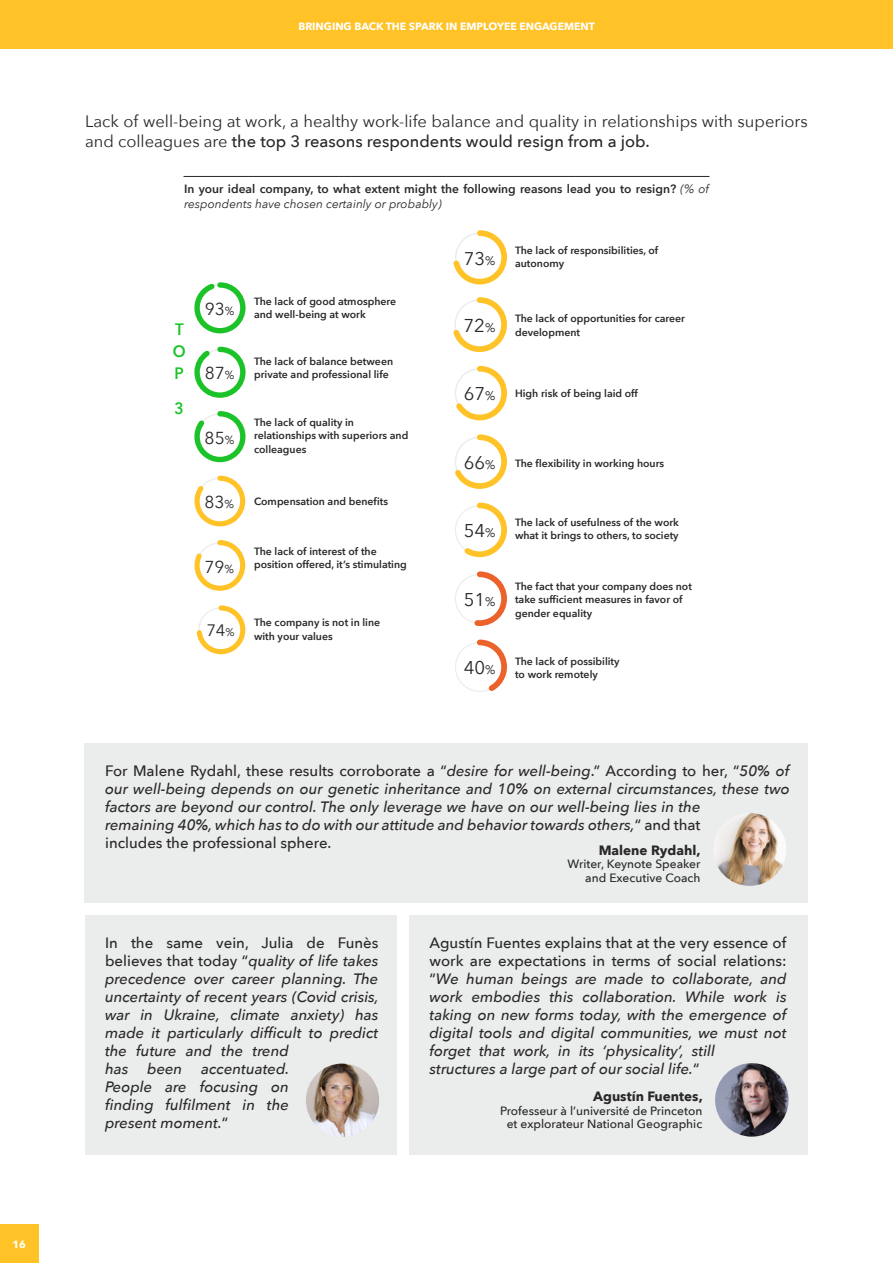
<style>
.page{position:relative;width:893px;height:1263px;background:#fff}
.page>*{position:absolute;margin:0;border:0;box-sizing:border-box;transform-origin:0 0}
.t1{font:18.6px "Avenir Next";color:#292829}
.t2{font:18.45px "Avenir Next";color:#292829}
.t3{font:18.3px "Avenir Next";color:#292829}
.t4{font:17.25px "Avenir Next";color:#292829}
.t5{font:16.5px/19.5px "Avenir Next";color:#292829}
.t6{font:600 16.5px/21.8px "Avenir Next";color:#1bc328;text-align:justify;scale:.92 1}
.t7{font:italic 500 15px/18px "Avenir Next";color:#292829}
.t8{font:700 13.5px "Avenir Next";color:#292829}
.t9{font:600 12px/15px "Avenir Next";color:#292829}
.t10{font:500 12px/13.5px "Avenir Next";color:#292829;text-align:right}
.t11{font:600 10.5px/13.5px "Avenir Next";color:#292829}
.t12{font:700 10.5px "Avenir Next";color:#fff}
.s1{font-weight:500}
.s2{font-weight:400;font-style:italic}
.s3{font-size:11.55px}
.s4{font-size:10.95px}
.s5{font-size:12.3px}
.s6{font-style:normal}
</style>
<div class="page">
<div style="left:0;top:0;width:893px;height:49px;background:#ffc328"></div>
<div style="left:0;top:1225px;width:38px;height:38px;background:#ffc328"></div>
<svg style="left:194px;top:411px;width:52px;height:52px"></svg>
<svg style="left:194px;top:475px;width:52px;height:52px"></svg>
<svg style="left:194px;top:540px;width:52px;height:51px"></svg>
<svg style="left:196px;top:605px;width:50px;height:50px"></svg>
<svg style="left:194px;top:282px;width:52px;height:52px"></svg>
<svg style="left:194px;top:346px;width:52px;height:52px"></svg>
<svg style="left:453px;top:230px;width:54px;height:55px"></svg>
<svg style="left:453px;top:297px;width:54px;height:55px"></svg>
<svg style="left:455px;top:365px;width:52px;height:56px"></svg>
<svg style="left:455px;top:434px;width:52px;height:55px"></svg>
<svg style="left:460px;top:502px;width:47px;height:56px"></svg>
<svg style="left:471px;top:571px;width:36px;height:55px"></svg>
<svg style="left:474px;top:639px;width:33px;height:53px"></svg>
<div style="left:85px;top:743px;width:723px;height:159px;background:#ebecec"></div>
<img style="left:713px;top:813px;width:73px;height:73px;border-radius:37px">
<hr style="left:183px;top:176px;width:526px;height:1px;background:#292829">
<div style="left:85px;top:915px;width:311px;height:239px;background:#ebecec"></div>
<div style="left:410px;top:915px;width:398px;height:239px;background:#ebecec"></div>
<img style="left:715px;top:1063px;width:74px;height:73px;border-radius:37px">
<img style="left:306px;top:1063px;width:73px;height:74px;border-radius:37px">
<p class="t12" style="left:12px;top:1239px;width:15px">16</p>
<p class="t12" style="left:298px;top:20px;width:298px">BRINGING BACK THE SPARK IN EMPLOYEE ENGAGEMENT</p>
<p class="t5" style="left:85px;top:113px;width:724px">Lack of well-being at work, a healthy work-life balance and quality in relationships with superiors and colleagues are <span class="s1">the top 3 reasons respondents would resign from a job.</span></p>
<p class="t9" style="left:184px;top:181px;width:527px">In your ideal company, to what extent might the following reasons lead you to resign? <span class="s2">(% of respondents have chosen certainly or probably)</span></p>
<p class="t6" style="left:173px;top:320px;width:16px">T O P</p>
<p class="t6" style="left:174px;top:399px;width:12px">3</p>
<p class="t4" style="left:205px;top:301px;width:31px">93<span class="s3">%</span></p>
<p class="t4" style="left:205px;top:366px;width:31px">87<span class="s3">%</span></p>
<p class="t4" style="left:205px;top:430px;width:31px">85<span class="s3">%</span></p>
<p class="t4" style="left:205px;top:495px;width:31px">83<span class="s3">%</span></p>
<p class="t4" style="left:205px;top:559px;width:31px">79<span class="s3">%</span></p>
<p class="t5" style="left:206px;top:622px;width:30px">74<span class="s4">%</span></p>
<p class="t11" style="left:254px;top:294px;width:144px">The lack of good atmosphere and well-being at work</p>
<p class="t11" style="left:254px;top:354px;width:141px">The lack of balance between private and professional life</p>
<p class="t11" style="left:254px;top:415px;width:156px">The lack of quality in relationships with superiors and colleagues</p>
<p class="t11" style="left:254px;top:495px;width:136px">Compensation and benefits</p>
<p class="t11" style="left:254px;top:544px;width:154px">The lack of interest of the position offered, it’s stimulating</p>
<p class="t11" style="left:254px;top:615px;width:128px">The company is not in line with your values</p>
<p class="t3" style="left:464px;top:251px;width:33px">73<span class="s5">%</span></p>
<p class="t11" style="left:515px;top:243px;width:145px">The lack of responsibilities, of autonomy</p>
<p class="t1" style="left:463px;top:318px;width:33px">72<span class="s5">%</span></p>
<p class="t11" style="left:515px;top:312px;width:172px">The lack of opportunities for career development</p>
<p class="t2" style="left:464px;top:386px;width:33px">67<span class="s5">%</span></p>
<p class="t11" style="left:515px;top:386px;width:124px">High risk of being laid off</p>
<p class="t2" style="left:464px;top:455px;width:33px">66<span class="s5">%</span></p>
<p class="t2" style="left:464px;top:523px;width:33px">54<span class="s5">%</span></p>
<p class="t2" style="left:464px;top:592px;width:33px">51<span class="s5">%</span></p>
<p class="t2" style="left:464px;top:660px;width:33px">40<span class="s5">%</span></p>
<p class="t11" style="left:515px;top:457px;width:151px">The flexibility in working hours</p>
<p class="t11" style="left:515px;top:515px;width:165px">The lack of usefulness of the work what it brings to others, to society</p>
<p class="t11" style="left:515px;top:579px;width:178px">The fact that your company does not take sufficient measures in favor of gender equality</p>
<p class="t11" style="left:515px;top:654px;width:106px">The lack of possibility to work remotely</p>
<p class="t7" style="left:105px;top:763px;width:686px"><span class="s6">For Malene Rydahl, these results corroborate a “</span>desire for well-being<span class="s6">.” According to her, “</span>50% of our well-being depends on our genetic inheritance and 10% on external circumstances, these two factors are beyond our control. The only leverage we have on our well-being lies in the<br>remaining 40%, which has to do with our attitude and behavior towards others,<span class="s6">“ and that<br>includes the professional sphere.</span></p>
<p class="t8" style="left:599px;top:844px;width:103px">Malene Rydahl,</p>
<p class="t10" style="left:567px;top:858px;width:135px">Writer, Keynote Speaker and Executive Coach</p>
<p class="t7" style="left:105px;top:935px;width:275px"><span class="s6">In the same vein, Julia de Funès believes that today “</span>quality of life takes precedence over career planning. The uncertainty of recent years (Covid crisis, war in Ukraine, climate anxiety) has made it particularly difficult to predict the future and the trend<br>has been accentuated.<br>People are focusing on<br>finding fulfilment in the<br>present moment.<span class="s6">“</span></p>
<p class="t7" style="left:429px;top:933px;width:359px"><span class="s6">Agustín Fuentes explains that at the very essence of work are expectations in terms of social relations: “</span>We human beings are made to collaborate, and work embodies this collaboration. While work is taking on new forms today, with the emergence of digital tools and digital communities, we must not forget that work, in its ‘physicality’, still<br>structures a large part of our social life.<span class="s6">“</span></p>
<p class="t8" style="left:593px;top:1091px;width:111px">Agustín Fuentes,</p>
<p class="t10" style="left:500px;top:1105px;width:204px;text-align:center">Professeur à l’université de Princeton et explorateur National Geographic</p>
</div>
